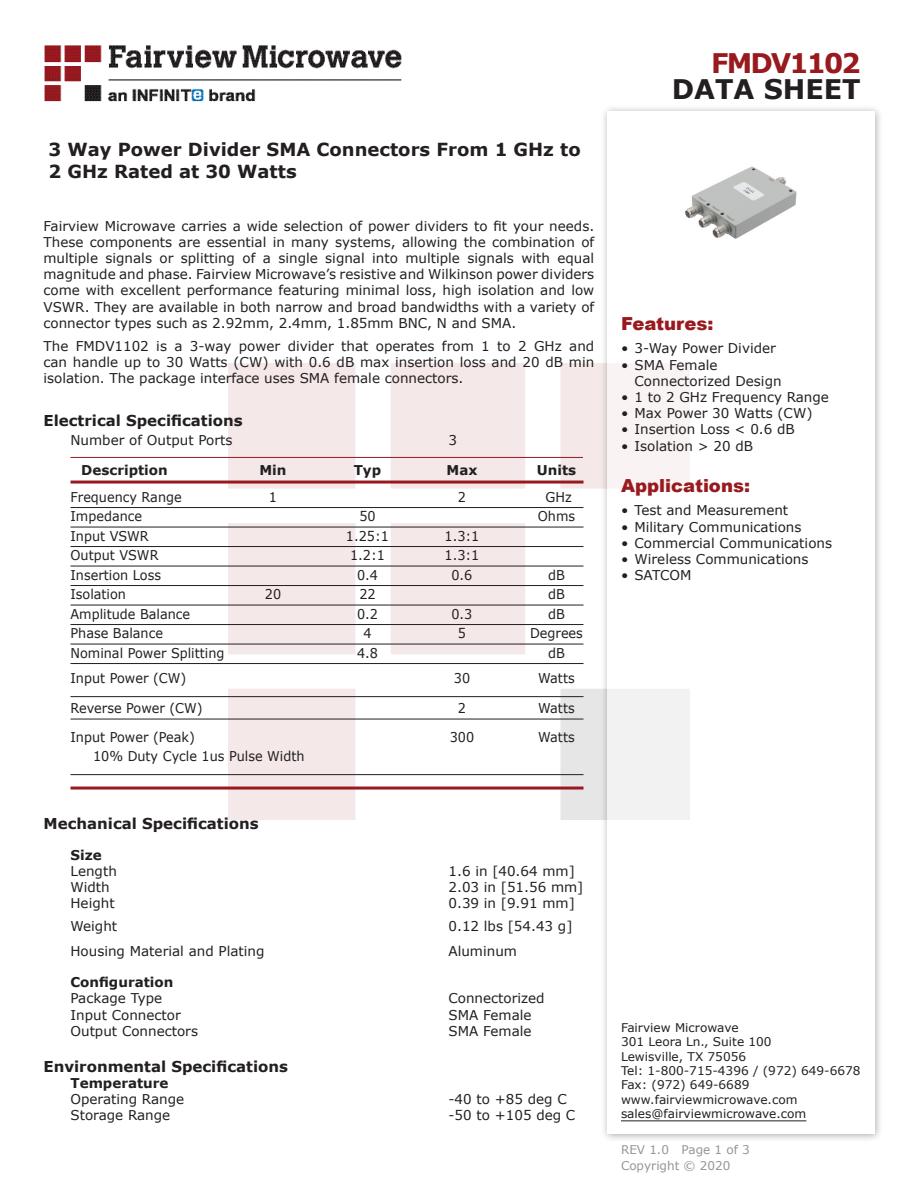
<style>
.page{position:relative;width:918px;height:1188px;background:#fff}
.page>*{position:absolute;margin:0;border:0;box-sizing:border-box;transform-origin:0 0}
.t1{font:700 27px "Verdana";color:#231f20}
.FM{font:700 27px "Verdana";letter-spacing:-.07em;color:#981a1e}
.Web_Description_Para{font:700 18px/21.6px "Verdana";color:#231f20}
.Applications_Header{font:900 18px "Arial";color:#981a1e}
.Head1{font:700 15px "Verdana";color:#231f20}
.MarketingDescription{font:13.5px/16.2px "Verdana";color:#231f20;text-align:justify}
.Table-Body{font:13.5px "Verdana";color:#231f20;scale:.95 1}
.Specs_Para{font:13.5px "Verdana";color:#231f20}
.Table-Header{font:700 13.5px "Verdana";color:#231f20}
.Head2{font:700 13.5px "Verdana";color:#231f20}
.Head2_after_Head1{font:700 13.5px "Verdana";color:#231f20}
.FM_Info{font:12px "Verdana";color:#231f20}
.REV_Info{font:12px "Verdana";color:#939598}
</style>
<div class="page">
<img style="left:44px;top:45px;width:358px;height:57px">
<div style="left:600px;top:104px;width:284px;height:1039px;background:#231f20;opacity:.75"></div>
<div style="left:608px;top:111px;width:267px;height:1023px;background:#fff"></div>
<hr style="left:70px;top:457px;width:513px;height:1px;background:#981a1e">
<hr style="left:70px;top:481px;width:514px;height:3px;background:#981a1e">
<hr style="left:70px;top:507px;width:514px;height:1px;background:#231f20">
<hr style="left:70px;top:527px;width:514px;height:1px;background:#231f20">
<hr style="left:70px;top:546px;width:514px;height:1px;background:#231f20">
<hr style="left:70px;top:566px;width:514px;height:1px;background:#231f20">
<hr style="left:70px;top:585px;width:514px;height:1px;background:#231f20">
<hr style="left:70px;top:605px;width:514px;height:1px;background:#231f20">
<hr style="left:70px;top:624px;width:514px;height:1px;background:#231f20">
<hr style="left:70px;top:644px;width:514px;height:1px;background:#231f20">
<hr style="left:70px;top:663px;width:514px;height:1px;background:#231f20">
<hr style="left:70px;top:696px;width:514px;height:1px;background:#231f20">
<hr style="left:70px;top:719px;width:514px;height:1px;background:#231f20">
<hr style="left:70px;top:774px;width:514px;height:1px;background:#231f20">
<hr style="left:70px;top:787px;width:514px;height:3px;background:#981a1e">
<hr style="left:621px;top:1120px;width:185px;height:1px;background:#231f20">
<img style="left:685px;top:166px;width:112px;height:73px">
<p class="Web_Description_Para" style="left:49px;top:139px;width:534px">3 Way Power Divider SMA Connectors From 1 GHz to<br>2 GHz Rated at 30 Watts</p>
<p class="MarketingDescription" style="left:44px;top:217px;width:552px">Fairview Microwave carries a wide selection of power dividers to fit your needs.<br>These components are essential in many systems, allowing the combination of multiple signals or splitting of a single signal into multiple signals with equal magnitude and phase. Fairview Microwave’s resistive and Wilkinson power dividers come with excellent performance featuring minimal loss, high isolation and low VSWR. They are available in both narrow and broad bandwidths with a variety of connector types such as 2.92mm, 2.4mm, 1.85mm BNC, N and SMA.</p>
<p class="MarketingDescription" style="left:44px;top:338px;width:552px">The FMDV1102 is a 3-way power divider that operates from 1 to 2 GHz and can handle up to 30 Watts (CW) with 0.6 dB max insertion loss and 20 dB min isolation. The package interface uses SMA female connectors.</p>
<p class="Head1" style="left:44px;top:410px;width:201px">Electrical Specifications</p>
<p class="Specs_Para" style="left:70px;top:431px;width:164px">Number of Output Ports</p>
<p class="Specs_Para" style="left:448px;top:431px;width:10px">3</p>
<p class="Table-Header" style="left:81px;top:460px;width:88px">Description</p>
<p class="Table-Header" style="left:259px;top:460px;width:29px">Min</p>
<p class="Table-Header" style="left:354px;top:460px;width:29px">Typ</p>
<p class="Table-Header" style="left:447px;top:460px;width:32px">Max</p>
<p class="Table-Header" style="left:537px;top:460px;width:41px">Units</p>
<p class="Table-Body" style="left:70px;top:487px;width:119px">Frequency Range</p>
<p class="Table-Body" style="left:269px;top:487px;width:10px">1</p>
<p class="Table-Body" style="left:458px;top:487px;width:10px">2</p>
<p class="Table-Body" style="left:546px;top:487px;width:29px">GHz</p>
<p class="Table-Body" style="left:70px;top:507px;width:77px">Impedance</p>
<p class="Table-Body" style="left:359px;top:507px;width:19px">50</p>
<p class="Table-Body" style="left:538px;top:507px;width:41px">Ohms</p>
<p class="Table-Body" style="left:70px;top:526px;width:84px">Input VSWR</p>
<p class="Table-Body" style="left:346px;top:526px;width:47px">1.25:1</p>
<p class="Table-Body" style="left:445px;top:526px;width:38px">1.3:1</p>
<p class="Table-Body" style="left:70px;top:546px;width:94px">Output VSWR</p>
<p class="Table-Body" style="left:350px;top:546px;width:38px">1.2:1</p>
<p class="Table-Body" style="left:445px;top:546px;width:38px">1.3:1</p>
<p class="Table-Body" style="left:70px;top:565px;width:97px">Insertion Loss</p>
<p class="Table-Body" style="left:357px;top:565px;width:24px">0.4</p>
<p class="Table-Body" style="left:452px;top:565px;width:24px">0.6</p>
<p class="Table-Body" style="left:548px;top:565px;width:19px">dB</p>
<p class="Table-Body" style="left:70px;top:585px;width:60px">Isolation</p>
<p class="Table-Body" style="left:265px;top:585px;width:19px">20</p>
<p class="Table-Body" style="left:359px;top:585px;width:19px">22</p>
<p class="Table-Body" style="left:548px;top:585px;width:19px">dB</p>
<p class="Table-Body" style="left:70px;top:604px;width:128px">Amplitude Balance</p>
<p class="Table-Body" style="left:357px;top:604px;width:24px">0.2</p>
<p class="Table-Body" style="left:452px;top:604px;width:24px">0.3</p>
<p class="Table-Body" style="left:548px;top:604px;width:19px">dB</p>
<p class="Table-Body" style="left:70px;top:624px;width:99px">Phase Balance</p>
<p class="Table-Body" style="left:363px;top:624px;width:10px">4</p>
<p class="Table-Body" style="left:458px;top:624px;width:10px">5</p>
<p class="Table-Body" style="left:530px;top:624px;width:57px">Degrees</p>
<p class="Table-Body" style="left:70px;top:643px;width:164px">Nominal Power Splitting</p>
<p class="Table-Body" style="left:357px;top:643px;width:24px">4.8</p>
<p class="Table-Body" style="left:548px;top:643px;width:19px">dB</p>
<p class="Table-Body" style="left:70px;top:669px;width:123px">Input Power (CW)</p>
<p class="Table-Body" style="left:454px;top:669px;width:19px">30</p>
<p class="Table-Body" style="left:538px;top:669px;width:40px">Watts</p>
<p class="Table-Body" style="left:70px;top:699px;width:141px">Reverse Power (CW)</p>
<p class="Table-Body" style="left:458px;top:699px;width:10px">2</p>
<p class="Table-Body" style="left:538px;top:699px;width:40px">Watts</p>
<p class="Table-Body" style="left:70px;top:727px;width:133px">Input Power (Peak)</p>
<p class="Table-Body" style="left:450px;top:727px;width:27px">300</p>
<p class="Table-Body" style="left:538px;top:727px;width:40px">Watts</p>
<p class="Table-Body" style="left:93px;top:747px;width:224px">10% Duty Cycle 1us Pulse Width</p>
<p class="Head1" style="left:44px;top:812px;width:217px">Mechanical Specifications</p>
<p class="Head2" style="left:70px;top:845px;width:33px">Size</p>
<p class="Specs_Para" style="left:70px;top:862px;width:48px">Length</p>
<p class="Specs_Para" style="left:448px;top:862px;width:128px">1.6 in [40.64 mm]</p>
<p class="Specs_Para" style="left:70px;top:878px;width:41px">Width</p>
<p class="Specs_Para" style="left:448px;top:878px;width:136px">2.03 in [51.56 mm]</p>
<p class="Specs_Para" style="left:70px;top:894px;width:46px">Height</p>
<p class="Specs_Para" style="left:448px;top:894px;width:128px">0.39 in [9.91 mm]</p>
<p class="Specs_Para" style="left:70px;top:917px;width:48px">Weight</p>
<p class="Specs_Para" style="left:448px;top:917px;width:125px">0.12 lbs [54.43 g]</p>
<p class="Specs_Para" style="left:70px;top:942px;width:195px">Housing Material and Plating</p>
<p class="Specs_Para" style="left:448px;top:942px;width:70px">Aluminum</p>
<p class="Head2" style="left:70px;top:973px;width:104px">Configuration</p>
<p class="Specs_Para" style="left:70px;top:989px;width:93px">Package Type</p>
<p class="Specs_Para" style="left:448px;top:989px;width:98px">Connectorized</p>
<p class="Specs_Para" style="left:70px;top:1005px;width:112px">Input Connector</p>
<p class="Specs_Para" style="left:448px;top:1005px;width:85px">SMA Female</p>
<p class="Specs_Para" style="left:70px;top:1022px;width:129px">Output Connectors</p>
<p class="Specs_Para" style="left:448px;top:1022px;width:85px">SMA Female</p>
<p class="Head1" style="left:44px;top:1056px;width:246px">Environmental Specifications</p>
<p class="Head2_after_Head1" style="left:70px;top:1074px;width:100px">Temperature</p>
<p class="Specs_Para" style="left:70px;top:1090px;width:115px">Operating Range</p>
<p class="Specs_Para" style="left:448px;top:1090px;width:120px">-40 to +85 deg C</p>
<p class="Specs_Para" style="left:70px;top:1106px;width:101px">Storage Range</p>
<p class="Specs_Para" style="left:448px;top:1106px;width:128px">-50 to +105 deg C</p>
<p class="FM" style="left:711px;top:44px;width:151px">FMDV1102</p>
<p class="t1" style="left:672px;top:70px;width:191px">DATA SHEET</p>
<p class="Applications_Header" style="left:621px;top:311px;width:94px">Features:</p>
<p class="MarketingDescription" style="left:621px;top:340px;width:156px">• 3-Way Power Divider</p>
<p class="MarketingDescription" style="left:634px;top:356px;width:149px;text-indent:-14px">• SMA Female<br>Connectorized Design</p>
<p class="MarketingDescription" style="left:621px;top:389px;width:209px">• 1 to 2 GHz Frequency Range</p>
<p class="MarketingDescription" style="left:621px;top:405px;width:193px">• Max Power 30 Watts (CW)</p>
<p class="MarketingDescription" style="left:621px;top:421px;width:175px">• Insertion Loss &lt; 0.6 dB</p>
<p class="MarketingDescription" style="left:621px;top:437px;width:134px">• Isolation &gt; 20 dB</p>
<p class="Applications_Header" style="left:621px;top:473px;width:131px">Applications:</p>
<p class="MarketingDescription" style="left:621px;top:502px;width:169px">• Test and Measurement</p>
<p class="MarketingDescription" style="left:621px;top:518px;width:182px">• Military Communications</p>
<p class="MarketingDescription" style="left:621px;top:535px;width:213px">• Commercial Communications</p>
<p class="MarketingDescription" style="left:621px;top:551px;width:189px">• Wireless Communications</p>
<p class="MarketingDescription" style="left:621px;top:567px;width:72px">• SATCOM</p>
<p class="FM_Info" style="left:621px;top:1019px;width:119px">Fairview Microwave</p>
<p class="FM_Info" style="left:621px;top:1034px;width:152px">301 Leora Ln., Suite 100</p>
<p class="FM_Info" style="left:621px;top:1048px;width:127px">Lewisville, TX 75056</p>
<p class="FM_Info" style="left:621px;top:1062px;width:241px">Tel: 1-800-715-4396 / (972) 649-6678</p>
<p class="FM_Info" style="left:621px;top:1077px;width:130px">Fax: (972) 649-6689</p>
<p class="FM_Info" style="left:621px;top:1091px;width:178px">www.fairviewmicrowave.com</p>
<p class="FM_Info" style="left:621px;top:1106px;width:187px">sales@fairviewmicrowave.com</p>
<p class="REV_Info" style="left:621px;top:1141px;width:130px">REV 1.0 Page 1 of 3</p>
<p class="REV_Info" style="left:621px;top:1157px;width:111px">Copyright © 2020</p>
</div>
